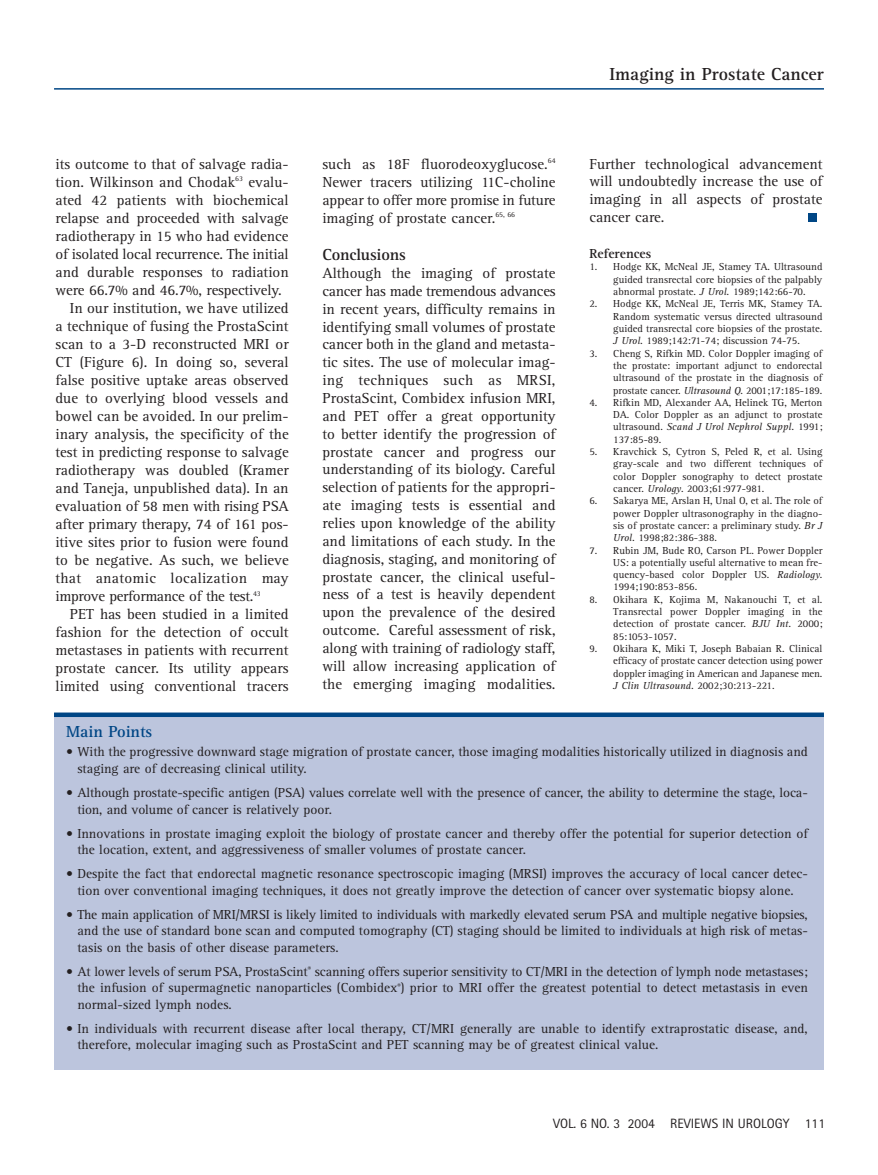
<style>
.page{position:relative;width:878px;height:1175px;background:#fff}
.page>*{position:absolute;margin:0;border:0;box-sizing:border-box;transform-origin:0 0}
.t1{font:700 18px "Rotis Serif";color:#231f20}
.t2{font:700 16.5px "Rotis Serif";letter-spacing:-.01em;color:#231f20}
.t3{font:700 16.5px "Rotis Serif";color:#004685}
.t4{font:15px/17.9px "Rotis Serif";color:#231f20;text-align:justify}
.t5{font:15px "Rotis Serif";letter-spacing:-.02em;color:#231f20}
.t6{font:15px "Rotis Serif";letter-spacing:.02em;color:#231f20}
.t7{font:13.5px/16.5px "Rotis Serif";color:#231f20}
.t8{font:13.5px "Rotis Sans Serif";color:#231f20}
.t9{font:700 13.5px "Rotis Serif";color:#231f20}
.t10{font:10.5px/12.3px "Rotis Serif";color:#231f20;text-align:justify}
.s1{font-style:italic}
</style>
<div class="page">
<hr style="left:54px;top:88px;width:770px;height:2px;background:#004685">
<div style="left:808px;top:213px;width:8px;height:9px;background:#004685"></div>
<div style="left:54px;top:714px;width:770px;height:355px;background:#bcc5dd"></div>
<div style="left:54px;top:712px;width:770px;height:5px;background:#004685"></div>
<p class="t4" style="left:56px;top:156px;width:235px">its outcome to that of salvage radia-</p>
<p class="t4" style="left:56px;top:174px;width:234px">tion. Wilkinson and Chodak<sup>63</sup> evalu-</p>
<p class="t4" style="left:56px;top:192px;width:235px">ated 42 patients with biochemical</p>
<p class="t4" style="left:56px;top:210px;width:234px">relapse and proceeded with salvage</p>
<p class="t4" style="left:56px;top:228px;width:234px">radiotherapy in 15 who had evidence</p>
<p class="t4" style="left:56px;top:246px;width:235px">of isolated local recurrence. The initial</p>
<p class="t4" style="left:56px;top:264px;width:235px">and durable responses to radiation</p>
<p class="t4" style="left:56px;top:282px;width:228px">were 66.7% and 46.7%, respectively.</p>
<p class="t4" style="left:70px;top:300px;width:220px">In our institution, we have utilized</p>
<p class="t4" style="left:56px;top:318px;width:235px">a technique of fusing the ProstaScint</p>
<p class="t4" style="left:56px;top:336px;width:235px">scan to a 3-D reconstructed MRI or</p>
<p class="t4" style="left:56px;top:354px;width:234px">CT (Figure 6). In doing so, several</p>
<p class="t4" style="left:56px;top:372px;width:235px">false positive uptake areas observed</p>
<p class="t4" style="left:56px;top:390px;width:234px">due to overlying blood vessels and</p>
<p class="t4" style="left:56px;top:408px;width:234px">bowel can be avoided. In our prelim-</p>
<p class="t4" style="left:56px;top:426px;width:235px">inary analysis, the specificity of the</p>
<p class="t4" style="left:56px;top:444px;width:235px">test in predicting response to salvage</p>
<p class="t4" style="left:56px;top:462px;width:234px">radiotherapy was doubled (Kramer</p>
<p class="t4" style="left:56px;top:480px;width:235px">and Taneja, unpublished data). In an</p>
<p class="t4" style="left:56px;top:498px;width:235px">evaluation of 58 men with rising PSA</p>
<p class="t4" style="left:56px;top:516px;width:235px">after primary therapy, 74 of 161 pos-</p>
<p class="t4" style="left:56px;top:534px;width:235px">itive sites prior to fusion were found</p>
<p class="t4" style="left:56px;top:552px;width:235px">to be negative. As such, we believe</p>
<p class="t6" style="left:56px;top:572px;width:234px">that anatomic localization may</p>
<p class="t5" style="left:56px;top:590px;width:207px">improve performance of the test.<sup>43</sup></p>
<p class="t4" style="left:70px;top:606px;width:220px">PET has been studied in a limited</p>
<p class="t4" style="left:56px;top:624px;width:235px">fashion for the detection of occult</p>
<p class="t4" style="left:56px;top:642px;width:235px">metastases in patients with recurrent</p>
<p class="t4" style="left:56px;top:660px;width:235px">prostate cancer. Its utility appears</p>
<p class="t4" style="left:56px;top:678px;width:235px">limited using conventional tracers</p>
<p class="t4" style="left:322px;top:156px;width:235px">such as 18F fluorodeoxyglucose.<sup>64<br></sup>Newer tracers utilizing 11C-choline appear to offer more promise in future imaging of prostate cancer.<sup>65,</sup> <sup>66</sup></p>
<p class="t2" style="left:322px;top:249px;width:85px">Conclusions</p>
<p class="t4" style="left:322px;top:265px;width:235px">Although the imaging of prostate cancer has made tremendous advances in recent years, difficulty remains in identifying small volumes of prostate cancer both in the gland and metasta&shy;tic sites. The use of molecular imag&shy;ing techniques such as MRSI, ProstaScint, Combidex infusion MRI, and PET offer a great opportunity to better identify the progression of prostate cancer and progress our understanding of its biology. Careful selection of patients for the appropri&shy;ate imaging tests is essential and relies upon knowledge of the ability and limitations of each study. In the diagnosis, staging, and monitoring of prostate cancer, the clinical useful&shy;ness of a test is heavily dependent upon the prevalence of the desired outcome. Careful assessment of risk, along with training of radiology staff, will allow increasing application of the emerging imaging modalities.</p>
<p class="t1" style="left:609px;top:68px;width:216px">Imaging in Prostate Cancer</p>
<p class="t4" style="left:589px;top:156px;width:235px">Further technological advancement will undoubtedly increase the use of imaging in all aspects of prostate cancer care.</p>
<p class="t9" style="left:589px;top:249px;width:64px">References</p>
<p class="t10" style="left:613px;top:262px;width:211px;text-indent:-24px">1. Hodge KK, McNeal JE, Stamey TA. Ultrasound guided transrectal core biopsies of the palpably abnormal prostate. <span class="s1">J Urol.</span> 1989;142:66-70.</p>
<p class="t10" style="left:613px;top:299px;width:211px;text-indent:-24px">2. Hodge KK, McNeal JE, Terris MK, Stamey TA.<br>Random systematic versus directed ultrasound guided transrectal core biopsies of the prostate.<br><span class="s1">J Urol.</span> 1989;142:71-74; discussion 74-75.</p>
<p class="t10" style="left:613px;top:348px;width:211px;text-indent:-24px">3. Cheng S, Rifkin MD. Color Doppler imaging of the prostate: important adjunct to endorectal ultrasound of the prostate in the diagnosis of prostate cancer. <span class="s1">Ultrasound Q</span>. 2001;17:185-189.</p>
<p class="t10" style="left:613px;top:397px;width:211px;text-indent:-24px">4. Rifkin MD, Alexander AA, Helinek TG, Merton DA. Color Doppler as an adjunct to prostate ultrasound. <span class="s1">Scand J Urol Nephrol Suppl.</span> 1991; 137:85-89.</p>
<p class="t10" style="left:613px;top:446px;width:211px;text-indent:-24px">5. Kravchick S, Cytron S, Peled R, et al. Using gray-scale and two different techniques of color Doppler sonography to detect prostate cancer. <span class="s1">Urology</span>. 2003;61:977-981.</p>
<p class="t10" style="left:613px;top:495px;width:211px;text-indent:-24px">6. Sakarya ME, Arslan H, Unal O, et al. The role of power Doppler ultrasonography in the diagno&shy;sis of prostate cancer: a preliminary study. <span class="s1">Br J Urol.</span> 1998;82:386-388.</p>
<p class="t10" style="left:613px;top:545px;width:211px;text-indent:-24px">7. Rubin JM, Bude RO, Carson PL. Power Doppler US: a potentially useful alternative to mean fre&shy;quency-based color Doppler US. <span class="s1">Radiology</span>.<br>1994;190:853-856.</p>
<p class="t10" style="left:613px;top:594px;width:211px;text-indent:-24px">8. Okihara K, Kojima M, Nakanouchi T, et al.<br>Transrectal power Doppler imaging in the detection of prostate cancer. <span class="s1">BJU Int.</span> 2000; 85:1053-1057.</p>
<p class="t10" style="left:613px;top:643px;width:211px;text-indent:-24px">9. Okihara K, Miki T, Joseph Babaian R. Clinical efficacy of prostate cancer detection using power doppler imaging in American and Japanese men.<br><span class="s1">J Clin Ultrasound.</span> 2002;30:213-221.</p>
<p class="t3" style="left:66px;top:725px;width:88px">Main Points</p>
<p class="t7" style="left:77px;top:745px;width:732px;text-indent:-11px">• With the progressive downward stage migration of prostate cancer, those imaging modalities historically utilized in diagnosis and staging are of decreasing clinical utility.</p>
<p class="t7" style="left:77px;top:785px;width:732px;text-indent:-11px">• Although prostate-specific antigen (PSA) values correlate well with the presence of cancer, the ability to determine the stage, loca&shy;tion, and volume of cancer is relatively poor.</p>
<p class="t7" style="left:77px;top:826px;width:732px;text-indent:-11px">• Innovations in prostate imaging exploit the biology of prostate cancer and thereby offer the potential for superior detection of the location, extent, and aggressiveness of smaller volumes of prostate cancer.</p>
<p class="t7" style="left:66px;top:866px;width:743px;text-align:center">• Despite the fact that endorectal magnetic resonance spectroscopic imaging (MRSI) improves the accuracy of local cancer detec&shy;tion over conventional imaging techniques, it does not greatly improve the detection of cancer over systematic biopsy alone.</p>
<p class="t7" style="left:77px;top:907px;width:732px;text-align:justify;text-indent:-11px">• The main application of MRI/MRSI is likely limited to individuals with markedly elevated serum PSA and multiple negative biopsies, and the use of standard bone scan and computed tomography (CT) staging should be limited to individuals at high risk of metas&shy;tasis on the basis of other disease parameters.</p>
<p class="t7" style="left:77px;top:964px;width:732px;text-align:justify;text-indent:-11px">• At lower levels of serum PSA, ProstaScint<sup>®</sup> scanning offers superior sensitivity to CT/MRI in the detection of lymph node metastases; the infusion of supermagnetic nanoparticles (Combidex<sup>®</sup>) prior to MRI offer the greatest potential to detect metastasis in even normal-sized lymph nodes.</p>
<p class="t7" style="left:77px;top:1021px;width:732px;text-indent:-11px">• In individuals with recurrent disease after local therapy, CT/MRI generally are unable to identify extraprostatic disease, and, therefore, molecular imaging such as ProstaScint and PET scanning may be of greatest clinical value.</p>
<p class="t8" style="left:553px;top:1118px;width:273px">VOL. 6 NO. 3 2004 REVIEWS IN UROLOGY 111</p>
</div>
